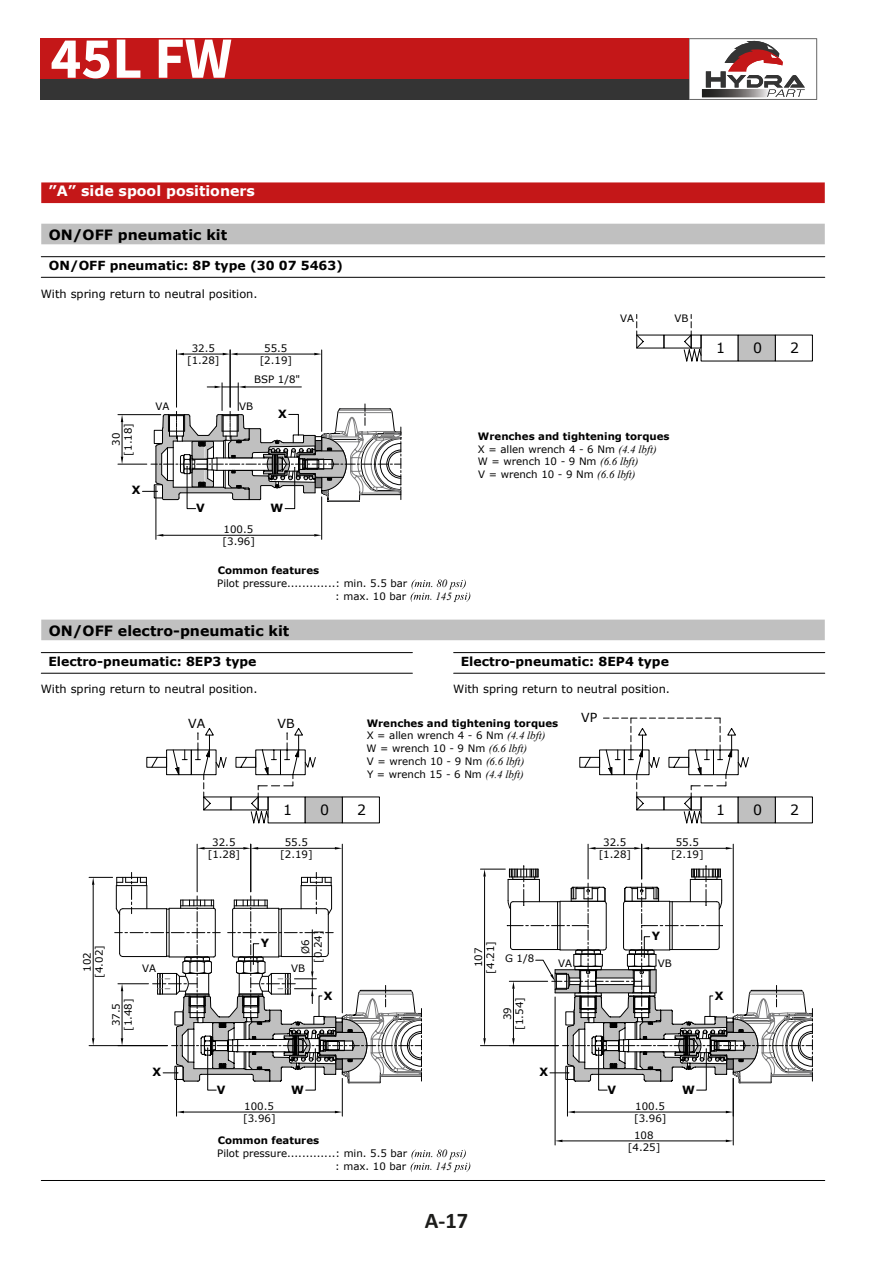
<style>
.page{position:relative;width:893px;height:1263px;background:#fff}
.page>*{position:absolute;margin:0;border:0;box-sizing:border-box;transform-origin:0 0}
.t1{font:700 58.5px "Source Sans Pro";color:#fff}
.t2{font:700 22.5px "Calibri";color:#1d1d1b}
.t3{font:700 14.25px "Verdana";color:#000}
.t4{font:700 14.25px "Verdana";color:#fff}
.t5{font:14.25px "Verdana";color:#000}
.t6{font:700 12.45px "Verdana";color:#000}
.t7{font:12.45px "Verdana";color:#000}
.t8{font:11.4px "Verdana";color:#000}
.t9{font:700 11.4px "Verdana";color:#000}
.t10{font:italic 10.95px "Times New Roman";color:#000}
.t11{font:10.2px/12px "Verdana";color:#000;text-align:center}
.t12{font:700 10.2px "Verdana";color:#000}
.s1{font-weight:700}
.s2{font-family:"Times New Roman";font-style:italic;font-size:10.95px}
</style>
<div class="page">
<div style="left:41px;top:182px;width:784px;height:21px;background:#c41718"></div>
<hr style="left:41px;top:1180px;width:784px;height:1px;background:#000">
<div style="left:41px;top:224px;width:784px;height:20px;background:#c0c0c0"></div>
<hr style="left:41px;top:277px;width:784px;height:1px;background:#000">
<hr style="left:41px;top:256px;width:784px;height:1px;background:#000">
<svg style="left:636px;top:314px;width:8px;height:35px"></svg>
<svg style="left:740px;top:337px;width:34px;height:22px"></svg>
<div style="left:738px;top:335px;width:38px;height:26px;border:1px solid #000"></div>
<svg style="left:683px;top:314px;width:19px;height:48px"></svg>
<svg style="left:411px;top:579px;width:31px;height:23px"></svg>
<svg style="left:449px;top:579px;width:21px;height:23px"></svg>
<div style="left:41px;top:620px;width:784px;height:20px;background:#c0c0c0"></div>
<hr style="left:41px;top:673px;width:371px;height:1px;background:#000">
<hr style="left:41px;top:652px;width:371px;height:1px;background:#000">
<hr style="left:454px;top:673px;width:371px;height:1px;background:#000">
<hr style="left:454px;top:652px;width:371px;height:1px;background:#000">
<svg style="left:146px;top:728px;width:196px;height:96px"></svg>
<div style="left:305px;top:797px;width:38px;height:26px;border:1px solid #000"></div>
<div style="left:738px;top:797px;width:38px;height:26px;border:1px solid #000"></div>
<svg style="left:579px;top:718px;width:196px;height:106px"></svg>
<svg style="left:411px;top:1149px;width:31px;height:23px"></svg>
<svg style="left:449px;top:1149px;width:21px;height:23px"></svg>
<hr style="left:321px;top:350px;width:1px;height:81px;background:#000">
<hr style="left:238px;top:354px;width:76px;height:1px;background:#000">
<svg style="left:314px;top:353px;width:8px;height:2px"></svg>
<hr style="left:230px;top:350px;width:1px;height:57px;background:#000">
<hr style="left:176px;top:350px;width:1px;height:57px;background:#000">
<hr style="left:184px;top:354px;width:39px;height:1px;background:#000">
<svg style="left:223px;top:353px;width:15px;height:2px"></svg>
<svg style="left:177px;top:353px;width:7px;height:2px"></svg>
<hr style="left:321px;top:497px;width:1px;height:42px;background:#000">
<hr style="left:156px;top:486px;width:1px;height:53px;background:#000">
<hr style="left:163px;top:535px;width:151px;height:1px;background:#000">
<svg style="left:314px;top:534px;width:8px;height:2px"></svg>
<svg style="left:156px;top:534px;width:7px;height:2px"></svg>
<hr style="left:342px;top:844px;width:1px;height:169px;background:#000">
<hr style="left:258px;top:848px;width:77px;height:1px;background:#000">
<svg style="left:335px;top:847px;width:7px;height:2px"></svg>
<hr style="left:250px;top:844px;width:1px;height:48px;background:#000">
<hr style="left:197px;top:844px;width:1px;height:48px;background:#000">
<hr style="left:205px;top:848px;width:38px;height:1px;background:#000">
<svg style="left:243px;top:847px;width:15px;height:2px"></svg>
<svg style="left:197px;top:847px;width:8px;height:2px"></svg>
<hr style="left:342px;top:1078px;width:1px;height:38px;background:#000">
<hr style="left:176px;top:1067px;width:1px;height:49px;background:#000">
<hr style="left:184px;top:1112px;width:151px;height:1px;background:#000">
<svg style="left:335px;top:1111px;width:7px;height:2px"></svg>
<svg style="left:177px;top:1111px;width:7px;height:2px"></svg>
<hr style="left:733px;top:844px;width:1px;height:169px;background:#000">
<hr style="left:649px;top:848px;width:77px;height:1px;background:#000">
<svg style="left:726px;top:847px;width:7px;height:2px"></svg>
<hr style="left:641px;top:844px;width:1px;height:35px;background:#000">
<hr style="left:588px;top:844px;width:1px;height:35px;background:#000">
<hr style="left:595px;top:848px;width:39px;height:1px;background:#000">
<svg style="left:634px;top:847px;width:15px;height:2px"></svg>
<svg style="left:588px;top:847px;width:7px;height:2px"></svg>
<hr style="left:567px;top:1067px;width:1px;height:49px;background:#000">
<hr style="left:575px;top:1112px;width:151px;height:1px;background:#000">
<svg style="left:726px;top:1111px;width:7px;height:2px"></svg>
<svg style="left:568px;top:1111px;width:7px;height:2px"></svg>
<hr style="left:733px;top:1078px;width:1px;height:67px;background:#000">
<hr style="left:555px;top:997px;width:1px;height:148px;background:#000">
<hr style="left:563px;top:1140px;width:163px;height:1px;background:#000">
<svg style="left:726px;top:1140px;width:7px;height:2px"></svg>
<svg style="left:555px;top:1140px;width:8px;height:2px"></svg>
<svg style="left:118px;top:382px;width:284px;height:127px"></svg>
<svg style="left:89px;top:872px;width:333px;height:219px"></svg>
<svg style="left:480px;top:866px;width:333px;height:225px"></svg>
<div style="left:40px;top:38px;width:649px;height:42px;background:#c41718"></div>
<div style="left:40px;top:79px;width:649px;height:21px;background:#343434"></div>
<svg style="left:689px;top:38px;width:128px;height:62px"></svg>
<h1 class="t1" style="left:50px;top:19px;width:183px">45L FW</h1>
<h3 class="t4" style="left:49px;top:182px;width:208px">”A” side spool positioners</h3>
<h3 class="t3" style="left:49px;top:225px;width:180px">ON/OFF pneumatic kit</h3>
<p class="t6" style="left:49px;top:258px;width:296px">ON/OFF pneumatic: 8P type (30 07 5463)</p>
<p class="t8" style="left:41px;top:286px;width:218px">With spring return to neutral position.</p>
<p class="t11" style="left:187px;top:342px;width:34px">32.5 [1.28]</p>
<p class="t11" style="left:260px;top:342px;width:34px">55.5 [2.19]</p>
<p class="t11" style="left:254px;top:374px;width:48px">BSP 1/8"</p>
<p class="t11" style="left:110px;top:456px;width:34px;rotate:-90deg">30 [1.18]</p>
<p class="t9" style="left:132px;top:483px;width:10px">X</p>
<p class="t11" style="left:155px;top:400px;width:15px">VA</p>
<p class="t11" style="left:239px;top:400px;width:15px">VB</p>
<p class="t9" style="left:278px;top:407px;width:10px">X</p>
<p class="t9" style="left:196px;top:501px;width:10px">V</p>
<p class="t9" style="left:271px;top:501px;width:14px">W</p>
<p class="t11" style="left:223px;top:523px;width:34px;text-align:left">100.5 [3.96]</p>
<p class="t12" style="left:218px;top:564px;width:103px">Common features</p>
<p class="t11" style="left:217px;top:577px;width:192px">Pilot pressure.............: min. 5.5 bar</p>
<p class="t10" style="left:442px;top:576px;width:7px">0</p>
<p class="t11" style="left:335px;top:590px;width:73px">: max. 10 bar</p>
<p class="t10" style="left:435px;top:588px;width:18px">145</p>
<h3 class="t3" style="left:49px;top:621px;width:242px">ON/OFF electro-pneumatic kit</h3>
<p class="t6" style="left:48px;top:654px;width:210px">Electro-pneumatic: 8EP3 type</p>
<p class="t11" style="left:620px;top:312px;width:15px">VA</p>
<p class="t11" style="left:675px;top:312px;width:15px">VB</p>
<p class="t11" style="left:478px;top:430px;width:193px;line-height:12.8px;text-align:left"><span class="s1">Wrenches and tightening torques<br></span>X = allen wrench 4 - 6 Nm <span class="s2">(4.4 lbft)<br></span>W = wrench 10 - 9 Nm <span class="s2">(6.6 lbft)<br></span>V = wrench 10 - 9 Nm <span class="s2">(6.6 lbft)</span></p>
<p class="t6" style="left:461px;top:654px;width:210px">Electro-pneumatic: 8EP4 type</p>
<p class="t8" style="left:41px;top:682px;width:218px">With spring return to neutral position.</p>
<p class="t7" style="left:188px;top:715px;width:19px">VA</p>
<p class="t7" style="left:278px;top:715px;width:19px">VB</p>
<p class="t8" style="left:453px;top:682px;width:218px">With spring return to neutral position.</p>
<p class="t11" style="left:367px;top:717px;width:193px;line-height:12.8px;text-align:left"><span class="s1">Wrenches and tightening torques<br></span>X = allen wrench 4 - 6 Nm <span class="s2">(4.4 lbft)<br></span>W = wrench 10 - 9 Nm <span class="s2">(6.6 lbft)<br></span>V = wrench 10 - 9 Nm <span class="s2">(6.6 lbft)<br></span>Y = wrench 15 - 6 Nm <span class="s2">(4.4 lbft)</span></p>
<p class="t7" style="left:581px;top:710px;width:18px">VP</p>
<p class="t11" style="left:208px;top:836px;width:34px">32.5 [1.28]</p>
<h3 class="t5" style="left:283px;top:801px;width:11px">1</h3>
<h3 class="t5" style="left:320px;top:801px;width:11px">0</h3>
<h3 class="t5" style="left:357px;top:801px;width:11px">2</h3>
<p class="t11" style="left:280px;top:837px;width:34px">55.5 [2.19]</p>
<p class="t11" style="left:599px;top:836px;width:34px">32.5 [1.28]</p>
<p class="t11" style="left:671px;top:837px;width:34px">55.5 [2.19]</p>
<h3 class="t5" style="left:716px;top:339px;width:11px">1</h3>
<h3 class="t5" style="left:753px;top:339px;width:11px">0</h3>
<h3 class="t5" style="left:790px;top:339px;width:11px">2</h3>
<h3 class="t5" style="left:716px;top:801px;width:11px">1</h3>
<h3 class="t5" style="left:753px;top:801px;width:11px">0</h3>
<h3 class="t5" style="left:790px;top:801px;width:11px">2</h3>
<p class="t11" style="left:81px;top:978px;width:34px;rotate:-90deg">102 [4.02]</p>
<p class="t11" style="left:110px;top:1031px;width:34px;rotate:-90deg">37.5 [1.48]</p>
<p class="t9" style="left:261px;top:936px;width:10px">Y</p>
<p class="t11" style="left:299px;top:963px;width:34px;line-height:12.8px;rotate:-90deg">Ø6 [0.24]</p>
<p class="t11" style="left:142px;top:962px;width:15px">VA</p>
<p class="t11" style="left:291px;top:962px;width:15px">VB</p>
<p class="t9" style="left:324px;top:988px;width:10px">X</p>
<p class="t9" style="left:153px;top:1064px;width:10px">X</p>
<p class="t9" style="left:217px;top:1082px;width:10px">V</p>
<p class="t9" style="left:291px;top:1082px;width:14px">W</p>
<p class="t11" style="left:243px;top:1100px;width:34px;text-align:left">100.5 [3.96]</p>
<p class="t12" style="left:218px;top:1134px;width:103px">Common features</p>
<p class="t11" style="left:217px;top:1147px;width:192px">Pilot pressure.............: min. 5.5 bar</p>
<p class="t10" style="left:442px;top:1146px;width:7px">0</p>
<p class="t11" style="left:335px;top:1160px;width:73px">: max. 10 bar</p>
<p class="t10" style="left:435px;top:1158px;width:18px">145</p>
<p class="t11" style="left:473px;top:974px;width:34px;rotate:-90deg">107 [4.21]</p>
<p class="t11" style="left:505px;top:953px;width:31px">G 1/8</p>
<p class="t11" style="left:502px;top:1030px;width:34px;rotate:-90deg">39 [1.54]</p>
<p class="t9" style="left:652px;top:929px;width:10px">Y</p>
<p class="t11" style="left:558px;top:957px;width:15px">VA</p>
<p class="t11" style="left:658px;top:957px;width:15px">VB</p>
<p class="t9" style="left:539px;top:1064px;width:10px">X</p>
<p class="t9" style="left:608px;top:1082px;width:10px">V</p>
<p class="t9" style="left:682px;top:1082px;width:14px">W</p>
<p class="t11" style="left:634px;top:1100px;width:34px;text-align:left">100.5 [3.96]</p>
<p class="t11" style="left:628px;top:1129px;width:34px">108 [4.25]</p>
<h2 class="t2" style="left:425px;top:1205px;width:45px">A-17</h2>
<p class="t9" style="left:715px;top:988px;width:10px">X</p>
</div>
